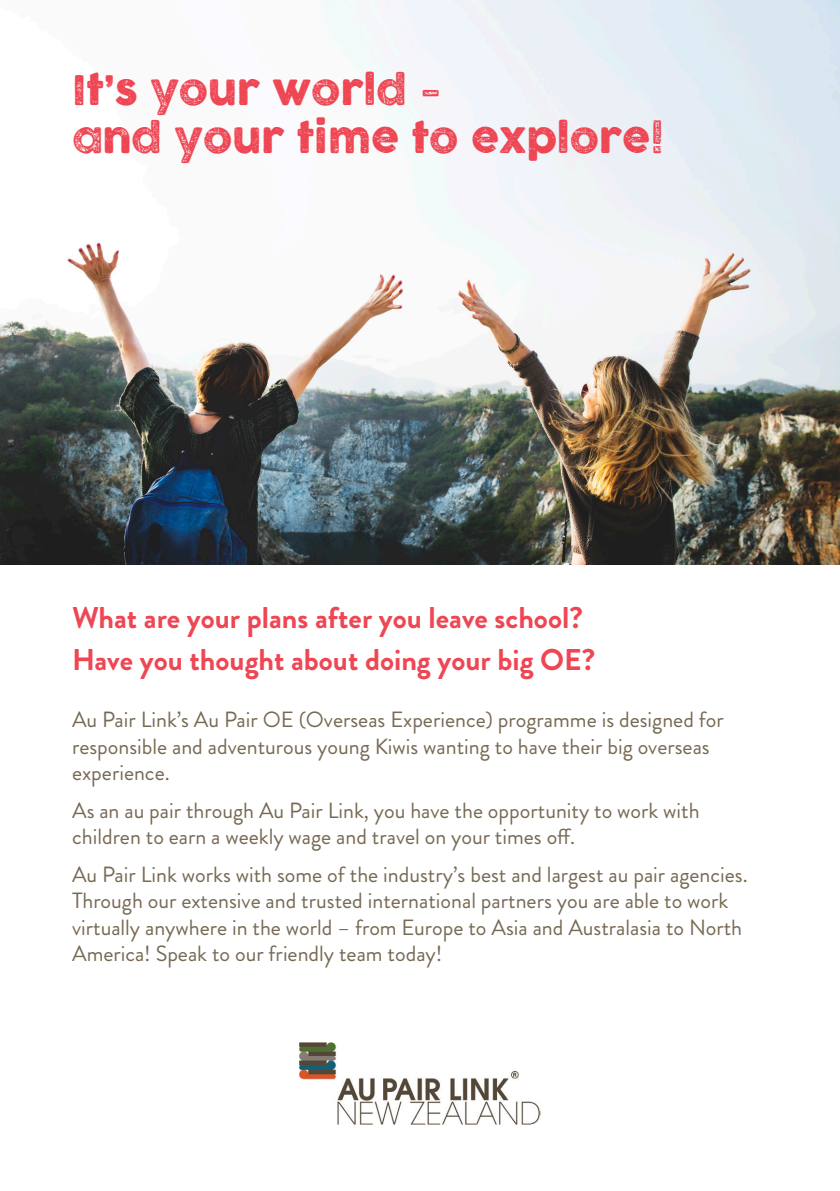
<style>
.page{position:relative;width:840px;height:1191px;background:#fff}
.page>*{position:absolute;margin:0;border:0;box-sizing:border-box;transform-origin:0 0}
.t1{font:40px "COCOGOOSELETTERPRESS";color:#ef4654}
.t2{font:700 30px "Brandon Grotesque";color:#ef4654}
.t3{font:22px/26.4px "Brandon Grotesque";color:#776a54}
</style>
<div class="page">
<img style="left:0;top:0;width:839px;height:564px">
<img style="left:300px;top:1043px;width:240px;height:82px">
<p class="t1" style="left:72px;top:68px;width:371px">It’s your world -</p>
<p class="t1" style="left:72px;top:116px;width:593px">and your time to explore!</p>
<p class="t2" style="left:72px;top:596px;width:512px">What are your plans after you leave school?</p>
<p class="t2" style="left:72px;top:638px;width:524px">Have you thought about doing your big OE?</p>
<p class="t3" style="left:72px;top:706px;width:653px">Au Pair Link’s Au Pair OE (Overseas Experience) programme is designed for responsible and adventurous young Kiwis wanting to have their big overseas experience.</p>
<p class="t3" style="left:72px;top:797px;width:628px">As an au pair through Au Pair Link, you have the opportunity to work with children to earn a weekly wage and travel on your times off.</p>
<p class="t3" style="left:72px;top:861px;width:676px">Au Pair Link works with some of the industry’s best and largest au pair agencies.<br>Through our extensive and trusted international partners you are able to work virtually anywhere in the world – from Europe to Asia and Australasia to North America! Speak to our friendly team today!</p>
</div>
